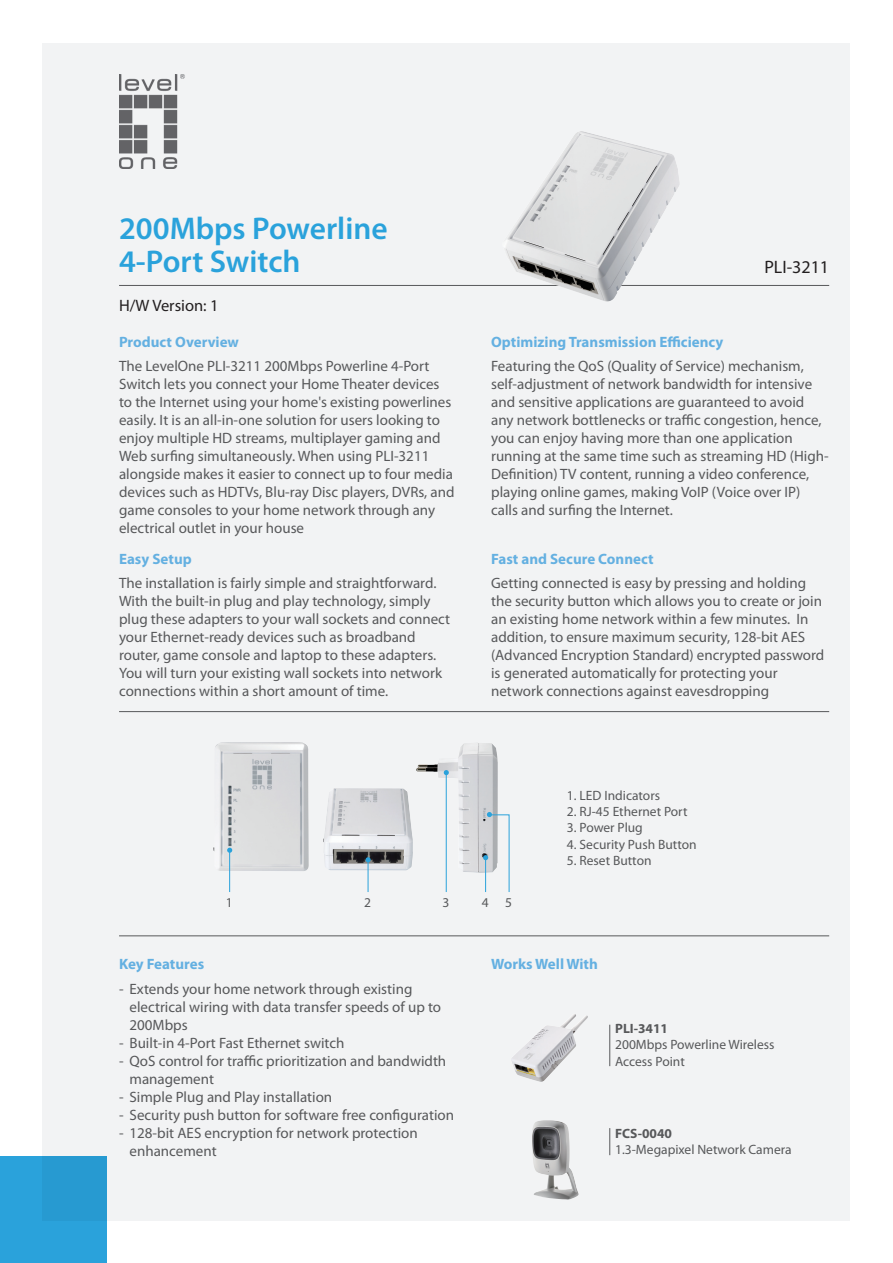
<style>
.page{position:relative;width:893px;height:1263px;background:#fff}
.page>*{position:absolute;margin:0;border:0;box-sizing:border-box;transform-origin:0 0}
.t1{font:600 31.5px/33px "Myriad Pro";color:#2aa2db}
.t2{font:18px "Myriad Pro";color:#231f20}
.t3{font:16.5px "Myriad Pro";color:#231f20}
.t4{font:15px/18px "Myriad Pro";color:#57585a}
.t5{font:700 15px "Myriad Pro";color:#64b0e1}
.t6{font:13.5px/16.2px "Myriad Pro";color:#57585a}
.t7{font:700 13.5px "Myriad Pro";color:#57585a}
</style>
<div class="page">
<div style="left:43px;top:43px;width:807px;height:1177px;background:#f2f3f4"></div>
<div style="left:0;top:1157px;width:106px;height:106px;background:#2aa2db"></div>
<img style="left:119px;top:74px;width:66px;height:94px">
<hr style="left:119px;top:285px;width:710px;height:1px;background:#57585a">
<img style="left:416px;top:743px;width:82px;height:130px">
<img style="left:323px;top:788px;width:90px;height:82px">
<img style="left:213px;top:742px;width:96px;height:129px">
<hr style="left:119px;top:711px;width:710px;height:1px;background:#57585a">
<hr style="left:119px;top:935px;width:710px;height:1px;background:#57585a">
<hr style="left:609px;top:1025px;width:1px;height:41px;background:#57585a">
<svg style="left:609px;top:1128px;width:1px;height:27px"></svg>
<hr style="left:229px;top:851px;width:1px;height:41px;background:#2aa2db">
<svg style="left:227px;top:848px;width:5px;height:5px"></svg>
<img style="left:506px;top:131px;width:174px;height:170px">
<hr style="left:368px;top:860px;width:1px;height:32px;background:#2aa2db">
<svg style="left:366px;top:857px;width:5px;height:5px"></svg>
<hr style="left:446px;top:773px;width:1px;height:119px;background:#2aa2db">
<svg style="left:444px;top:770px;width:5px;height:5px"></svg>
<svg style="left:483px;top:812px;width:27px;height:80px"></svg>
<img style="left:512px;top:1014px;width:76px;height:68px">
<img style="left:532px;top:1120px;width:47px;height:79px">
<h1 class="t1" style="left:119px;top:211px;width:270px">200Mbps Powerline<br>4-Port Switch</h1>
<p class="t3" style="left:119px;top:295px;width:101px">H/W Version: 1</p>
<p class="t5" style="left:119px;top:332px;width:121px">Product Overview</p>
<p class="t4" style="left:119px;top:357px;width:337px">The LevelOne PLI-3211 200Mbps Powerline 4-Port Switch lets you connect your Home Theater devices to the Internet using your home's existing powerlines easily. It is an all-in-one solution for users looking to enjoy multiple HD streams, multiplayer gaming and Web surfing simultaneously. When using PLI-3211 alongside makes it easier to connect up to four media devices such as HDTVs, Blu-ray Disc players, DVRs, and game consoles to your home network through any electrical outlet in your house</p>
<p class="t5" style="left:119px;top:549px;width:74px">Easy Setup</p>
<p class="t4" style="left:119px;top:574px;width:333px">The installation is fairly simple and straightforward.<br>With the built-in plug and play technology, simply plug these adapters to your wall sockets and connect your Ethernet-ready devices such as broadband router, game console and laptop to these adapters.<br>You will turn your existing wall sockets into network connections within a short amount of time.</p>
<p class="t2" style="left:764px;top:256px;width:66px">PLI-3211</p>
<p class="t5" style="left:491px;top:332px;width:234px">Optimizing Transmission Efficiency</p>
<p class="t4" style="left:491px;top:357px;width:339px">Featuring the QoS (Quality of Service) mechanism, self-adjustment of network bandwidth for intensive and sensitive applications are guaranteed to avoid any network bottlenecks or traffic congestion, hence, you can enjoy having more than one application running at the same time such as streaming HD (High-Definition) TV content, running a video conference, playing online games, making VoIP (Voice over IP) calls and surfing the Internet.</p>
<p class="t5" style="left:491px;top:549px;width:164px">Fast and Secure Connect</p>
<p class="t4" style="left:491px;top:574px;width:335px">Getting connected is easy by pressing and holding the security button which allows you to create or join an existing home network within a few minutes. In addition, to ensure maximum security, 128-bit AES (Advanced Encryption Standard) encrypted password is generated automatically for protecting your network connections against eavesdropping</p>
<p class="t6" style="left:567px;top:787px;width:95px">1. LED Indicators</p>
<p class="t6" style="left:567px;top:803px;width:122px">2. RJ-45 Ethernet Port</p>
<p class="t6" style="left:567px;top:819px;width:77px">3. Power Plug</p>
<p class="t6" style="left:567px;top:836px;width:131px">4. Security Push Button</p>
<p class="t6" style="left:567px;top:852px;width:86px">5. Reset Button</p>
<p class="t6" style="left:226px;top:894px;width:8px">1</p>
<p class="t6" style="left:364px;top:894px;width:8px">2</p>
<p class="t6" style="left:442px;top:894px;width:8px">3</p>
<p class="t6" style="left:482px;top:894px;width:32px">4 5</p>
<p class="t5" style="left:119px;top:954px;width:87px">Key Features</p>
<p class="t4" style="left:130px;top:979px;width:313px;text-indent:-10px">- Extends your home network through existing electrical wiring with data transfer speeds of up to<br>200Mbps</p>
<p class="t4" style="left:119px;top:1033px;width:227px">- Built-in 4-Port Fast Ethernet switch</p>
<p class="t4" style="left:130px;top:1051px;width:318px;text-indent:-10px">- QoS control for traffic prioritization and bandwidth management</p>
<p class="t4" style="left:119px;top:1087px;width:215px">- Simple Plug and Play installation</p>
<p class="t4" style="left:119px;top:1105px;width:336px">- Security push button for software free configuration</p>
<p class="t4" style="left:130px;top:1123px;width:290px;text-indent:-10px">- 128-bit AES encryption for network protection enhancement</p>
<p class="t5" style="left:491px;top:954px;width:108px">Works Well With</p>
<p class="t7" style="left:615px;top:1020px;width:54px">PLI-3411</p>
<p class="t6" style="left:615px;top:1036px;width:161px">200Mbps Powerline Wireless<br>Access Point</p>
<p class="t7" style="left:615px;top:1125px;width:58px">FCS-0040</p>
<p class="t6" style="left:615px;top:1141px;width:178px">1.3-Megapixel Network Camera</p>
</div>
